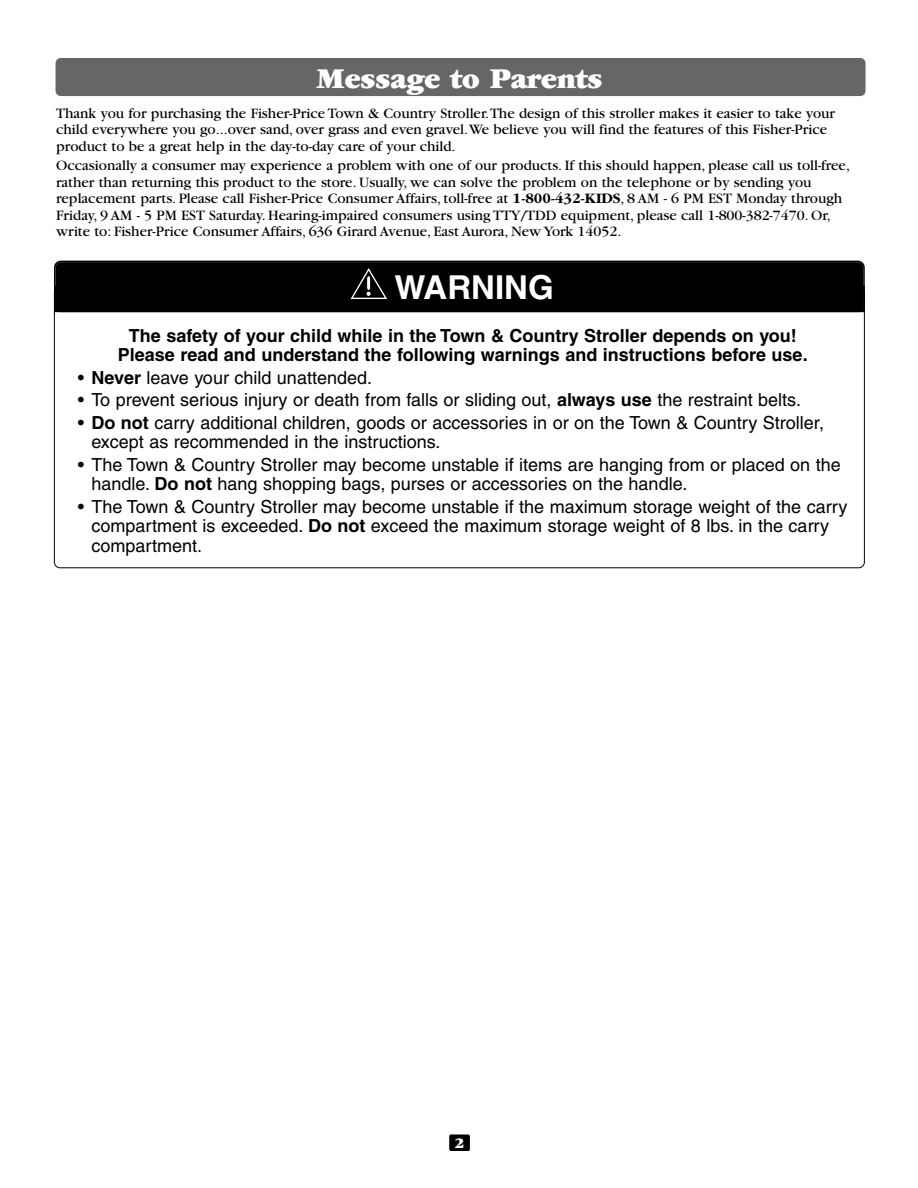
<style>
.page{position:relative;width:918px;height:1188px;background:#fff}
.page>*{position:absolute;margin:0;border:0;box-sizing:border-box;transform-origin:0 0}
.t1{font:700 33px "Helvetica";color:#fff}
.t2{font:900 30px "Garamond";letter-spacing:-.02em;color:#fff}
.t3{font:18px/19.5px "Helvetica";color:#000}
.t4{font:700 18px/19.5px "Helvetica";color:#000;text-align:center}
.t5{font:15px/16.5px "Garamond";color:#000}
.t6{font:900 15px "Garamond";color:#fff}
.s1{font-weight:700}
</style>
<div class="page">
<div style="left:56px;top:262px;width:807px;height:49px;background:#000;border-radius:5px"></div>
<div style="left:54px;top:261px;width:811px;height:51px;border:2px solid #000;border-radius:6px"></div>
<div style="left:56px;top:287px;width:807px;height:24px;background:#000"></div>
<div style="left:54px;top:286px;width:811px;height:26px;border:2px solid #000"></div>
<div style="left:56px;top:58px;width:810px;height:38px;background:#666;border-radius:5px"></div>
<div style="left:449px;top:1134px;width:21px;height:17px;background:#000;border-radius:2px"></div>
<svg style="left:349px;top:268px;width:39px;height:31px"></svg>
<h2 class="t2" style="left:317px;top:67px;width:288px">Message to Parents</h2>
<p class="t5" style="left:56px;top:106px;width:780px">Thank you for purchasing the Fisher-Price Town &amp; Country Stroller.The design of this stroller makes it easier to take your child everywhere you go...over sand, over grass and even gravel.We believe you will find the features of this Fisher-Price product to be a great help in the day-to-day care of your child.</p>
<p class="t5" style="left:56px;top:159px;width:795px">Occasionally a consumer may experience a problem with one of our products. If this should happen, please call us toll-free, rather than returning this product to the store. Usually, we can solve the problem on the telephone or by sending you replacement parts. Please call Fisher-Price Consumer Affairs, toll-free at <span class="s1">1-800-432-KIDS</span>, 8 AM - 6 PM EST Monday through Friday, 9 AM - 5 PM EST Saturday. Hearing-impaired consumers using TTY/TDD equipment, please call 1-800-382-7470. Or, write to: Fisher-Price Consumer Affairs, 636 Girard Avenue, East Aurora, New York 14052.</p>
<h1 class="t1" style="left:394px;top:275px;width:161px">WARNING</h1>
<p class="t4" style="left:118px;top:327px;width:692px">The safety of your child while in the Town &amp; Country Stroller depends on you!<br>Please read and understand the following warnings and instructions before use.</p>
<p class="t3" style="left:78px;top:369px;width:296px">• <span class="s1">Never</span> leave your child unattended.</p>
<p class="t3" style="left:78px;top:392px;width:725px">• To prevent serious injury or death from falls or sliding out, <span class="s1">always use</span> the restraint belts.</p>
<p class="t3" style="left:91px;top:414px;width:734px;text-indent:-14px">• <span class="s1">Do not</span> carry additional children, goods or accessories in or on the Town &amp; Country Stroller, except as recommended in the instructions.</p>
<p class="t3" style="left:91px;top:456px;width:751px;text-indent:-14px">• The Town &amp; Country Stroller may become unstable if items are hanging from or placed on the handle. <span class="s1">Do not</span> hang shopping bags, purses or accessories on the handle.</p>
<p class="t3" style="left:91px;top:498px;width:757px;text-indent:-14px">• The Town &amp; Country Stroller may become unstable if the maximum storage weight of the carry compartment is exceeded. <span class="s1">Do not</span> exceed the maximum storage weight of 8 lbs. in the carry compartment.</p>
<p class="t6" style="left:455px;top:1138px;width:11px">2</p>
</div>
